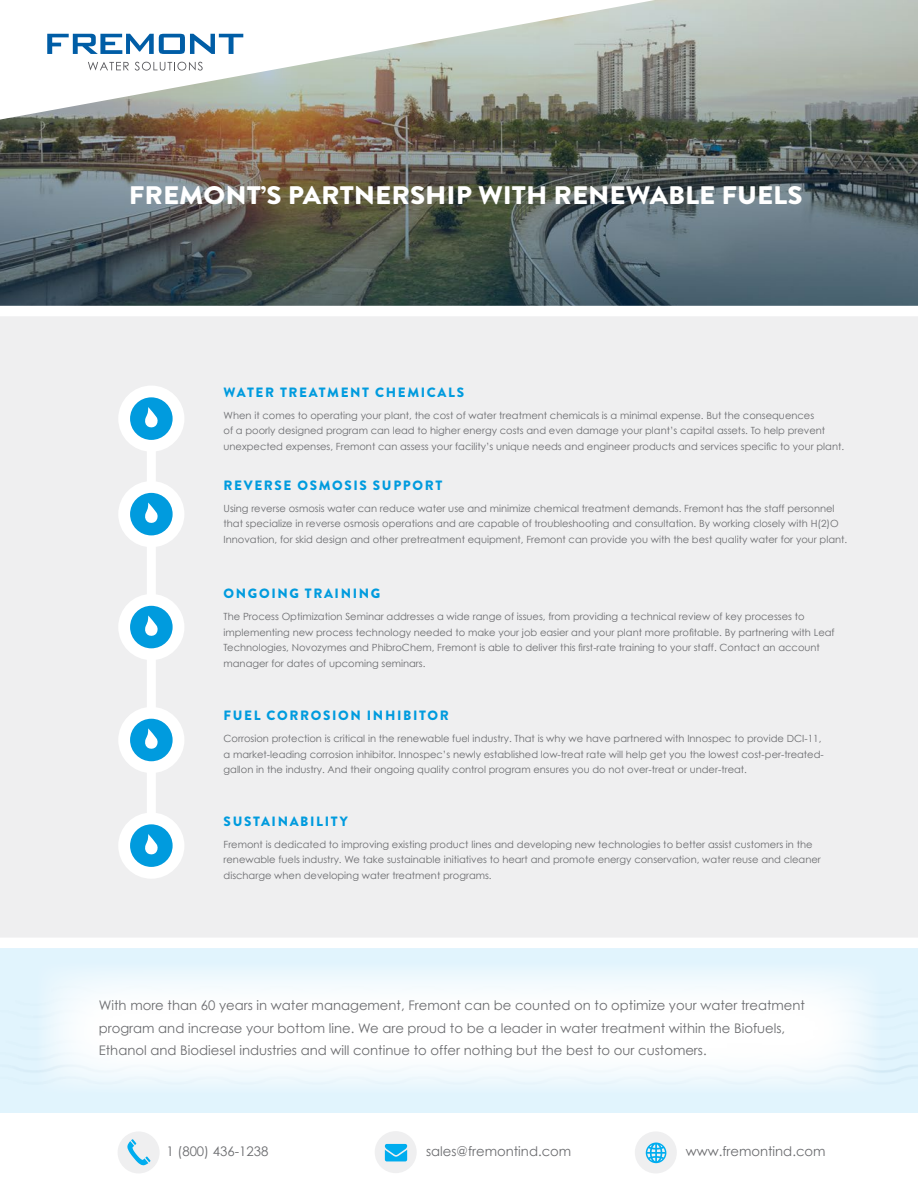
<style>
.page{position:relative;width:918px;height:1188px;background:#fff}
.page>*{position:absolute;margin:0;border:0;box-sizing:border-box;transform-origin:0 0}
.t1{font:900 25.35px "Brandon Grotesque";color:#fff;scale:1.09 1}
.t2{font:900 13.5px "Brandon Grotesque";letter-spacing:.12em;color:#009bde}
.t3{font:13.2px/22.5px "Century Gothic";color:#6b6c6f}
.t4{font:9.9px/15.5px "Century Gothic";color:#6b6c6f}
</style>
<div class="page">
<img style="left:0;top:0;width:918px;height:306px">
<svg style="left:37px;top:963px;width:845px;height:130px"></svg>
<div style="left:0;top:311px;width:918px;height:632px;background:#efeff0"></div>
<div style="left:147px;top:420px;width:9px;height:426px;background:#fff"></div>
<div style="left:118px;top:386px;width:66px;height:66px;background:#fff;border-radius:50%"></div>
<div style="left:130px;top:397px;width:43px;height:43px;background:#009bde;border-radius:50%"></div>
<svg style="left:145px;top:407px;width:13px;height:21px"></svg>
<div style="left:118px;top:481px;width:66px;height:66px;background:#fff;border-radius:50%"></div>
<div style="left:130px;top:493px;width:43px;height:42px;background:#009bde;border-radius:50%"></div>
<svg style="left:145px;top:503px;width:13px;height:20px"></svg>
<div style="left:118px;top:594px;width:66px;height:66px;background:#fff;border-radius:50%"></div>
<div style="left:130px;top:606px;width:43px;height:42px;background:#009bde;border-radius:50%"></div>
<svg style="left:145px;top:615px;width:13px;height:21px"></svg>
<div style="left:118px;top:707px;width:66px;height:66px;background:#fff;border-radius:50%"></div>
<div style="left:130px;top:719px;width:43px;height:42px;background:#009bde;border-radius:50%"></div>
<svg style="left:145px;top:728px;width:13px;height:21px"></svg>
<div style="left:118px;top:813px;width:66px;height:66px;background:#fff;border-radius:50%"></div>
<div style="left:130px;top:824px;width:43px;height:43px;background:#009bde;border-radius:50%"></div>
<svg style="left:145px;top:834px;width:13px;height:21px"></svg>
<div style="left:375px;top:1131px;width:42px;height:42px;background:#efeff0;border-radius:50%"></div>
<svg style="left:385px;top:1144px;width:22px;height:17px"></svg>
<div style="left:118px;top:1131px;width:42px;height:42px;background:#efeff0;border-radius:50%"></div>
<svg style="left:127px;top:1139px;width:23px;height:26px"></svg>
<div style="left:635px;top:1131px;width:42px;height:42px;background:#efeff0;border-radius:50%"></div>
<svg style="left:646px;top:1143px;width:20px;height:20px"></svg>
<svg style="left:0;top:0;width:655px;height:120px"></svg>
<svg style="left:47px;top:34px;width:196px;height:20px"></svg>
<svg style="left:88px;top:62px;width:41px;height:8px"></svg>
<svg style="left:135px;top:62px;width:68px;height:9px"></svg>
<div style="left:0;top:306px;width:918px;height:10px;background:#fff"></div>
<div style="left:0;top:938px;width:918px;height:10px;background:#fff"></div>
<h1 class="t1" style="left:129px;top:178px;width:619px">FREMONT’S PARTNERSHIP WITH RENEWABLE FUELS</h1>
<h2 class="t2" style="left:224px;top:382px;width:242px">WATER TREATMENT CHEMICALS</h2>
<p class="t4" style="left:224px;top:407px;width:622px">When it comes to operating your plant, the cost of water treatment chemicals is a minimal expense. But the consequences<br>of a poorly designed program can lead to higher energy costs and even damage your plant’s capital assets. To help prevent unexpected expenses, Fremont can assess your facility’s unique needs and engineer products and services specific to your plant.</p>
<h2 class="t2" style="left:224px;top:476px;width:220px">REVERSE OSMOSIS SUPPORT</h2>
<p class="t4" style="left:224px;top:501px;width:625px">Using reverse osmosis water can reduce water use and minimize chemical treatment demands. Fremont has the staff personnel that specialize in reverse osmosis operations and are capable of troubleshooting and consultation. By working closely with H(2)O<br>Innovation, for skid design and other pretreatment equipment, Fremont can provide you with the best quality water for your plant.</p>
<h2 class="t2" style="left:224px;top:584px;width:158px">ONGOING TRAINING</h2>
<p class="t4" style="left:224px;top:609px;width:613px">The Process Optimization Seminar addresses a wide range of issues, from providing a technical review of key processes to implementing new process technology needed to make your job easier and your plant more profitable. By partnering with Leaf Technologies, Novozymes and PhibroChem, Fremont is able to deliver this first-rate training to your staff. Contact an account manager for dates of upcoming seminars.</p>
<h2 class="t2" style="left:224px;top:706px;width:227px">FUEL CORROSION INHIBITOR</h2>
<p class="t4" style="left:224px;top:731px;width:602px">Corrosion protection is critical in the renewable fuel industry. That is why we have partnered with Innospec to provide DCI-11, a market-leading corrosion inhibitor. Innospec’s newly established low-treat rate will help get you the lowest cost-per-treated&shy;gallon in the industry. And their ongoing quality control program ensures you do not over-treat or under-treat.</p>
<h2 class="t2" style="left:224px;top:812px;width:126px">SUSTAINABILITY</h2>
<p class="t4" style="left:224px;top:836px;width:599px">Fremont is dedicated to improving existing product lines and developing new technologies to better assist customers in the renewable fuels industry. We take sustainable initiatives to heart and promote energy conservation, water reuse and cleaner discharge when developing water treatment programs.</p>
<p class="t3" style="left:99px;top:994px;width:708px">With more than 60 years in water management, Fremont can be counted on to optimize your water treatment program and increase your bottom line. We are proud to be a leader in water treatment within the Biofuels,<br>Ethanol and Biodiesel industries and will continue to offer nothing but the best to our customers.</p>
<h3 class="t3" style="left:166px;top:1140px;width:103px">1 (800) 436-1238</h3>
<h3 class="t3" style="left:426px;top:1140px;width:147px">sales@fremontind.com</h3>
<h3 class="t3" style="left:686px;top:1140px;width:141px">www.fremontind.com</h3>
</div>
